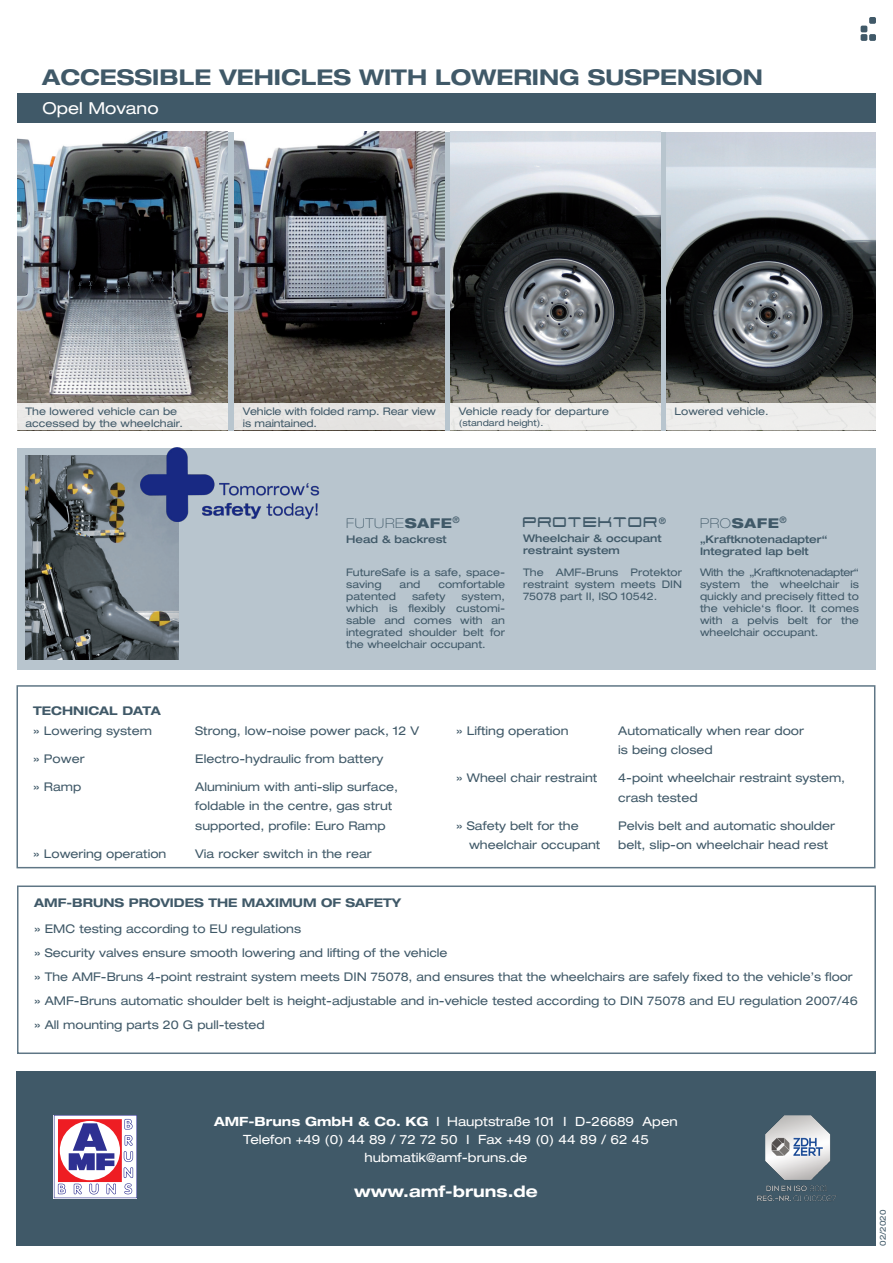
<style>
.page{position:relative;width:893px;height:1263px;background:#fff}
.page>*{position:absolute;margin:0;border:0;box-sizing:border-box;transform-origin:0 0}
.t1{font:700 expanded 21.75px "Helvetica Neue LT Std";color:#405968}
.t2{font:19.5px "Xenotron";letter-spacing:.05em;color:#405968;scale:.77 1}
.t3{font:expanded 16.5px "Helvetica Neue LT Std";color:#fff}
.t4{font:700 expanded 15.75px "Helvetica Neue LT Std";color:#fff}
.t5{font:100 expanded 13.5px "Helvetica Neue LT Std";letter-spacing:.05em;color:#405968}
.t6{font:800 expanded 13.5px "Helvetica Neue LT Std";color:#405968}
.t7{font:expanded 12.75px "Helvetica Neue LT Std";color:#fff}
.Aufzählung{font:expanded 12px/19.5px "Helvetica Neue LT Std";color:#405968}
.Überschrift{font:700 expanded 12px "Helvetica Neue LT Std";color:#405968}
.t8{font:expanded 10.5px/12px "Helvetica Neue LT Std";color:#405968;text-align:justify}
.t9{font:500 expanded 10.5px "Helvetica Neue LT Std";color:#405968}
.t10{font:expanded 9px "Helvetica Neue LT Std";color:#405968}
.t11{font:expanded 8.25px "Helvetica Neue LT Std";color:#405968}
.s1{font-weight:800}
.s2{font-weight:100}
.s3{font-weight:700}
</style>
<div class="page">
<div style="left:869px;top:17px;width:7px;height:7px;background:#405968;border-radius:2px"></div>
<svg style="left:861px;top:26px;width:6px;height:6px"></svg>
<div style="left:861px;top:34px;width:6px;height:7px;background:#405968;border-radius:2px"></div>
<div style="left:869px;top:34px;width:7px;height:7px;background:#405968;border-radius:2px"></div>
<div style="left:16px;top:1071px;width:859px;height:175px;background:#405968"></div>
<svg style="left:54px;top:1115px;width:83px;height:83px;background:#c9a4bd"></svg>
<img style="left:757px;top:1115px;width:79px;height:86px">
<div style="left:17px;top:685px;width:858px;height:183px;border:2px solid #5f7685"></div>
<img style="left:17px;top:132px;width:211px;height:272px">
<img style="left:234px;top:132px;width:211px;height:272px">
<img style="left:450px;top:132px;width:211px;height:272px">
<img style="left:666px;top:132px;width:210px;height:272px">
<div style="left:17px;top:885px;width:859px;height:169px;border:2px solid #5f7685"></div>
<div style="left:17px;top:448px;width:859px;height:221px;background:#b8c5ce"></div>
<img style="left:26px;top:455px;width:153px;height:204px">
<img style="left:141px;top:448px;width:179px;height:74px">
<div style="left:234px;top:404px;width:211px;height:26px;background:#e5e4e2"></div>
<div style="left:666px;top:404px;width:210px;height:26px;background:#eeedec"></div>
<div style="left:17px;top:404px;width:211px;height:26px;background:#e9e8e6"></div>
<div style="left:450px;top:404px;width:211px;height:26px;background:#eeeeec"></div>
<div style="left:17px;top:94px;width:859px;height:29px;background:#405968"></div>
<p class="t1" style="left:42px;top:64px;width:722px">ACCESSIBLE VEHICLES WITH LOWERING SUSPENSION</p>
<p class="t3" style="left:43px;top:98px;width:118px">Opel Movano</p>
<p class="t8" style="left:26px;top:405px;width:159px">The lowered vehicle can be accessed by the wheelchair.</p>
<p class="t8" style="left:459px;top:405px;width:152px">Vehicle ready for departure</p>
<p class="t8" style="left:243px;top:405px;width:195px">Vehicle with folded ramp. Rear view</p>
<p class="t8" style="left:675px;top:405px;width:95px">Lowered vehicle.</p>
<p class="t8" style="left:243px;top:417px;width:76px">is maintained.</p>
<p class="t10" style="left:459px;top:417px;width:86px">(standard height).</p>
<p class="t5" style="left:346px;top:515px;width:115px">FUTURE<span class="s1">SAFE</span><sup>®</sup></p>
<p class="t9" style="left:346px;top:532px;width:102px">Head &amp; backrest</p>
<p class="t8" style="left:346px;top:566px;width:160px">FutureSafe is a safe, space&shy;saving</p>
<p class="t8" style="left:400px;top:578px;width:22px">and</p>
<p class="t8" style="left:438px;top:578px;width:68px">comfortable</p>
<p class="t8" style="left:346px;top:590px;width:51px">patented</p>
<p class="t8" style="left:412px;top:590px;width:35px">safety</p>
<p class="t8" style="left:346px;top:590px;width:160px;text-indent:115px">system, which is flexibly customi&shy;sable and comes with an integrated shoulder belt for the wheelchair occupant.</p>
<p class="t2" style="left:523px;top:515px;width:187px">PROTEKTOR<sup>®</sup></p>
<p class="t9" style="left:523px;top:532px;width:140px">Wheelchair &amp; occupant</p>
<p class="t9" style="left:523px;top:544px;width:98px">restraint system</p>
<p class="t8" style="left:523px;top:566px;width:160px">The AMF-Bruns Protektor restraint system meets DIN 75078 part II, ISO 10542.</p>
<p class="t6" style="left:700px;top:514px;width:88px"><span class="s2">PRO</span>SAFE<sup>®</sup></p>
<p class="t9" style="left:700px;top:532px;width:129px">„Kraftknotenadapter“</p>
<p class="t9" style="left:700px;top:544px;width:110px">Integrated lap belt</p>
<p class="t8" style="left:700px;top:566px;width:160px">With the „Kraftknotenadapter“ system the wheelchair is quickly and precisely fitted to the vehicle‘s floor. It comes with a pelvis belt for the wheelchair occupant.</p>
<p class="Überschrift" style="left:33px;top:703px;width:129px">TECHNICAL DATA</p>
<p class="Aufzählung" style="left:33px;top:720px;width:120px">» Lowering system</p>
<p class="Aufzählung" style="left:195px;top:720px;width:225px">Strong, low-noise power pack, 12 V</p>
<p class="Aufzählung" style="left:33px;top:748px;width:53px">» Power</p>
<p class="Aufzählung" style="left:195px;top:748px;width:190px">Electro-hydraulic from battery</p>
<p class="Aufzählung" style="left:33px;top:776px;width:49px">» Ramp</p>
<p class="Aufzählung" style="left:195px;top:776px;width:204px">Aluminium with anti-slip surface, foldable in the centre, gas strut supported, profile: Euro Ramp</p>
<p class="Aufzählung" style="left:33px;top:843px;width:135px">» Lowering operation</p>
<p class="Aufzählung" style="left:195px;top:843px;width:178px">Via rocker switch in the rear</p>
<p class="Überschrift" style="left:34px;top:895px;width:369px">AMF-BRUNS PROVIDES THE MAXIMUM OF SAFETY</p>
<p class="Aufzählung" style="left:456px;top:720px;width:114px">» Lifting operation</p>
<p class="Aufzählung" style="left:618px;top:720px;width:187px">Automatically when rear door is being closed</p>
<p class="Aufzählung" style="left:456px;top:768px;width:142px">» Wheel chair restraint</p>
<p class="Aufzählung" style="left:618px;top:768px;width:228px">4-point wheelchair restraint system, crash tested</p>
<p class="Aufzählung" style="left:456px;top:815px;width:124px">» Safety belt for the</p>
<p class="Aufzählung" style="left:618px;top:815px;width:218px">Pelvis belt and automatic shoulder</p>
<p class="Aufzählung" style="left:469px;top:835px;width:133px">wheelchair occupant</p>
<p class="Aufzählung" style="left:618px;top:835px;width:212px">belt, slip-on wheelchair head rest</p>
<p class="Aufzählung" style="left:34px;top:919px;width:268px">» EMC testing according to EU regulations</p>
<p class="Aufzählung" style="left:34px;top:943px;width:415px">» Security valves ensure smooth lowering and lifting of the vehicle</p>
<p class="Aufzählung" style="left:34px;top:967px;width:820px">» The AMF-Bruns 4-point restraint system meets DIN 75078, and ensures that the wheelchairs are safely fixed to the vehicle’s floor</p>
<p class="Aufzählung" style="left:34px;top:991px;width:825px">» AMF-Bruns automatic shoulder belt is height-adjustable and in-vehicle tested according to DIN 75078 and EU regulation 2007/46</p>
<p class="Aufzählung" style="left:34px;top:1015px;width:232px">» All mounting parts 20 G pull-tested</p>
<p class="t7" style="left:214px;top:1114px;width:465px"><span class="s3">AMF-Bruns GmbH &amp; Co. KG</span> I Hauptstraße 101 I D-26689 Apen</p>
<p class="t7" style="left:243px;top:1132px;width:407px">Telefon +49 (0) 44 89 / 72 72 50 I Fax +49 (0) 44 89 / 62 45</p>
<p class="t7" style="left:364px;top:1150px;width:164px">hubmatik@amf-bruns.de</p>
<p class="t4" style="left:354px;top:1181px;width:185px">www.amf-bruns.de</p>
<p class="t11" style="left:878px;top:1246px;width:38px;rotate:-90deg">02/2020</p>
</div>
